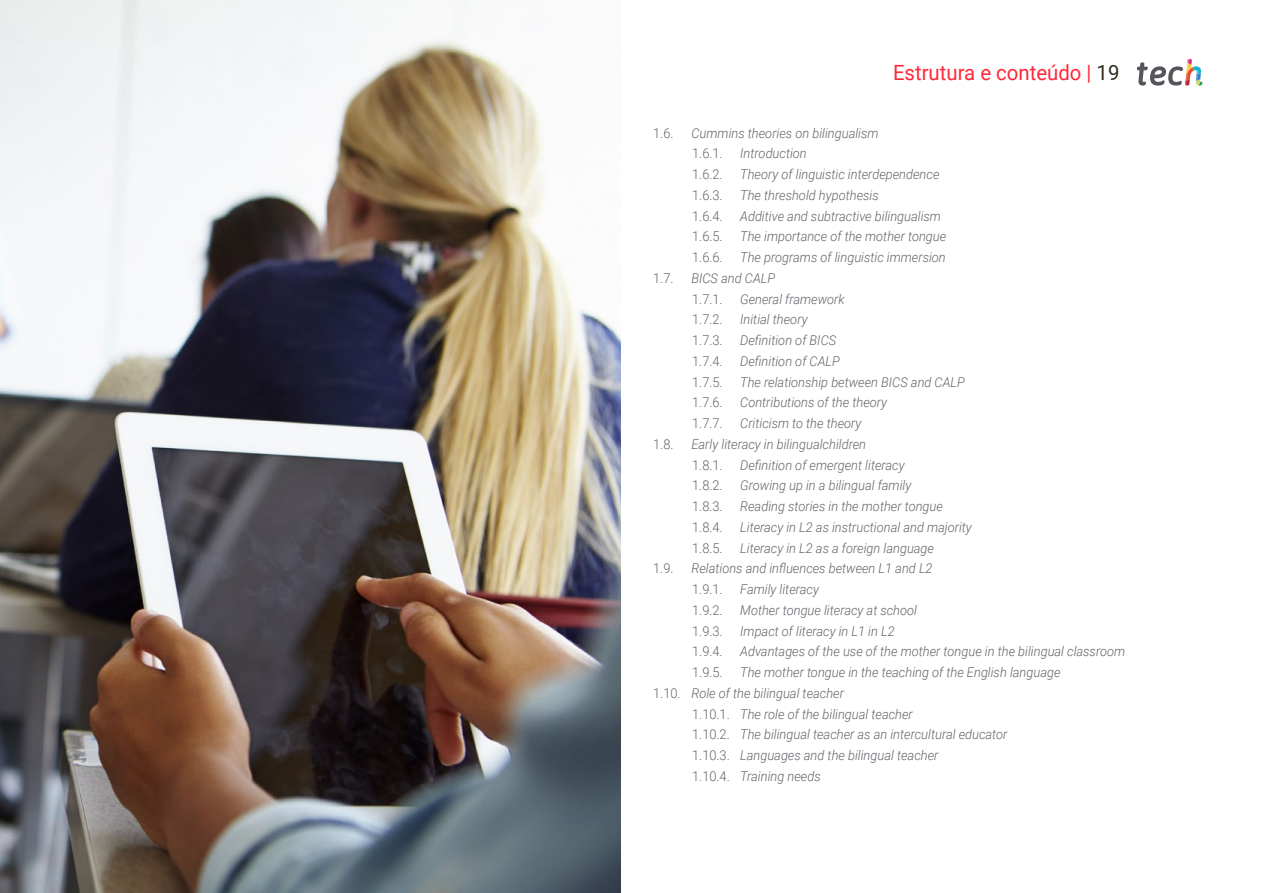
<style>
.page{position:relative;width:1263px;height:893px;background:#fff}
.page>*{position:absolute;margin:0;border:0;box-sizing:border-box;transform-origin:0 0}
.t1{font:21px "Roboto";color:#ff293a}
.t2{font:italic 300 13.5px "Roboto";color:#61646a;scale:.95 1}
.t3{font:300 13.5px "Roboto";color:#61646a;scale:.95 1}
.s1{color:#312e20}
.s2{font-style:normal}
</style>
<div class="page">
<img style="left:0;top:0;width:621px;height:893px">
<svg style="left:1137px;top:59px;width:65px;height:27px"></svg>
<h1 class="t1" style="left:893px;top:57px;width:228px">Estrutura e conteúdo | <span class="s1">19</span></h1>
<p class="t3" style="left:653px;top:123px;width:23px">1.6.</p>
<p class="t2" style="left:691px;top:123px;width:198px">Cummins theories on bilingualism</p>
<p class="t3" style="left:692px;top:144px;width:34px">1.6.1.</p>
<p class="t2" style="left:740px;top:144px;width:72px">Introduction</p>
<p class="t3" style="left:692px;top:165px;width:34px">1.6.2.</p>
<p class="t2" style="left:740px;top:165px;width:211px">Theory of linguistic interdependence</p>
<p class="t3" style="left:692px;top:186px;width:34px">1.6.3.</p>
<p class="t2" style="left:740px;top:186px;width:147px">The threshold hypothesis</p>
<p class="t3" style="left:692px;top:206px;width:34px">1.6.4.</p>
<p class="t2" style="left:740px;top:206px;width:213px">Additive and subtractive bilingualism</p>
<p class="t3" style="left:692px;top:227px;width:34px">1.6.5.</p>
<p class="t2" style="left:740px;top:227px;width:218px">The importance of the mother tongue</p>
<p class="t3" style="left:692px;top:248px;width:34px">1.6.6.</p>
<p class="t2" style="left:740px;top:248px;width:218px">The programs of linguistic immersion</p>
<p class="t3" style="left:653px;top:269px;width:23px">1.7.</p>
<p class="t2" style="left:691px;top:269px;width:90px">BICS and CALP</p>
<p class="t3" style="left:692px;top:289px;width:34px">1.7.1.</p>
<p class="t2" style="left:740px;top:289px;width:111px">General framework</p>
<p class="t3" style="left:692px;top:310px;width:34px">1.7.2.</p>
<p class="t2" style="left:740px;top:310px;width:73px">Initial theory</p>
<p class="t3" style="left:692px;top:331px;width:34px">1.7.3.</p>
<p class="t2" style="left:740px;top:331px;width:103px">Definition of BICS</p>
<p class="t3" style="left:692px;top:352px;width:34px">1.7.4.</p>
<p class="t2" style="left:740px;top:352px;width:106px">Definition of CALP</p>
<p class="t3" style="left:692px;top:372px;width:34px">1.7.5.</p>
<p class="t2" style="left:740px;top:372px;width:238px">The relationship between BICS and CALP</p>
<p class="t3" style="left:692px;top:393px;width:34px">1.7.6.</p>
<p class="t2" style="left:740px;top:393px;width:156px">Contributions of the theory</p>
<p class="t3" style="left:692px;top:414px;width:34px">1.7.7.</p>
<p class="t2" style="left:740px;top:414px;width:129px">Criticism to the theory</p>
<p class="t3" style="left:653px;top:435px;width:23px">1.8.</p>
<p class="t2" style="left:691px;top:435px;width:185px">Early literacy in bilingualchildren</p>
<p class="t3" style="left:692px;top:455px;width:34px">1.8.1.</p>
<p class="t2" style="left:740px;top:455px;width:175px">Definition of emergent literacy</p>
<p class="t3" style="left:692px;top:476px;width:34px">1.8.2.</p>
<p class="t2" style="left:740px;top:476px;width:182px">Growing up in a bilingual family</p>
<p class="t3" style="left:692px;top:497px;width:34px">1.8.3.</p>
<p class="t2" style="left:740px;top:497px;width:215px">Reading stories in the mother tongue</p>
<p class="t3" style="left:692px;top:518px;width:34px">1.8.4.</p>
<p class="t2" style="left:740px;top:518px;width:245px">Literacy in L2 as instructional and majority</p>
<p class="t3" style="left:692px;top:538px;width:34px">1.8.5.</p>
<p class="t2" style="left:740px;top:538px;width:206px">Literacy in L2 as a foreign language</p>
<p class="t3" style="left:653px;top:559px;width:23px">1.9.</p>
<p class="t2" style="left:691px;top:559px;width:255px">Relations and influences between L1 and L2</p>
<p class="t3" style="left:692px;top:580px;width:34px">1.9.1.</p>
<p class="t2" style="left:740px;top:580px;width:84px">Family literacy</p>
<p class="t3" style="left:692px;top:601px;width:34px">1.9.2.</p>
<p class="t2" style="left:740px;top:601px;width:188px">Mother tongue literacy at school</p>
<p class="t3" style="left:692px;top:621px;width:34px">1.9.3.</p>
<p class="t2" style="left:740px;top:621px;width:164px">Impact of literacy in L1 in L2</p>
<p class="t3" style="left:692px;top:642px;width:34px">1.9.4.</p>
<p class="t2" style="left:740px;top:642px;width:407px">Advantages of the use of the mother tongue in the bilingual classroom</p>
<p class="t3" style="left:692px;top:663px;width:34px">1.9.5.</p>
<p class="t2" style="left:740px;top:663px;width:339px">The mother tongue in the teaching of the English language</p>
<p class="t2" style="left:653px;top:684px;width:202px"><span class="s2">1.10.</span> Role of the bilingual teacher</p>
<p class="t2" style="left:692px;top:704px;width:234px"><span class="s2">1.10.1.</span> The role of the bilingual teacher</p>
<p class="t2" style="left:692px;top:725px;width:333px"><span class="s2">1.10.2.</span> The bilingual teacher as an intercultural educator</p>
<p class="t2" style="left:692px;top:746px;width:261px"><span class="s2">1.10.3.</span> Languages and the bilingual teacher</p>
<p class="t2" style="left:692px;top:767px;width:137px"><span class="s2">1.10.4.</span> Training needs</p>
</div>
